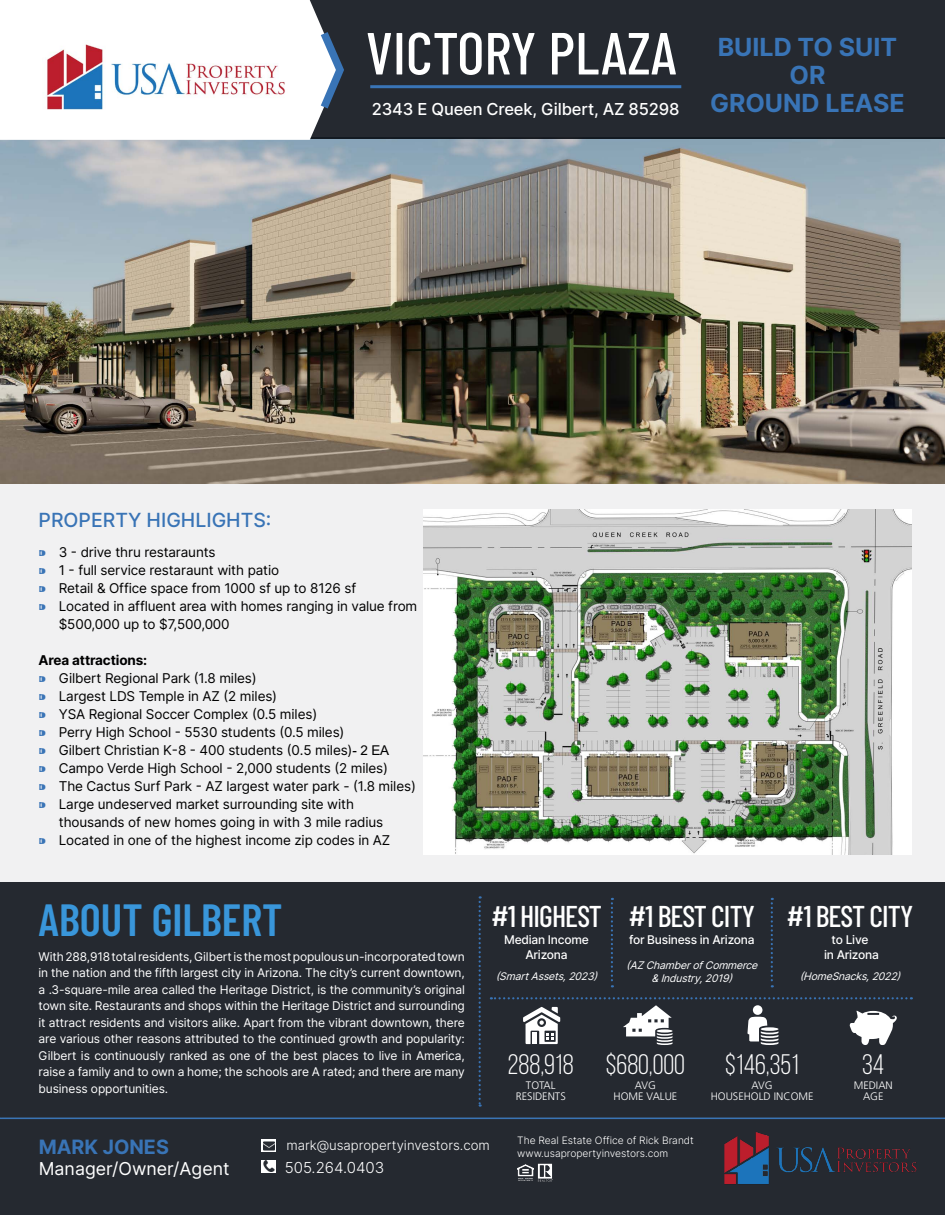
<style>
.page{position:relative;width:945px;height:1215px;background:#fff}
.page>*{position:absolute;margin:0;border:0;box-sizing:border-box;transform-origin:0 0}
.t1{font:500 59.25px "Barlow Condensed";color:#fff}
.t2{font:600 45px "Barlow Condensed";color:#3996da}
.t3{font:500 30px "Barlow Condensed";letter-spacing:-.03em;color:#fff}
.t4{font:28.2px "Bebas Neue";color:#fff}
.t5{font:700 24.9px/27.8px "Inter";color:#3974b6;text-align:center}
.t6{font:700 19.8px "Inter";color:#3974b6}
.t7{font:500 19.5px "Inter";color:#3974b6}
.t8{font:17.7px "Inter";color:#fff}
.t9{font:500 16.5px "Inter";letter-spacing:-.01em;color:#fff}
.t10{font:300 15.15px "Inter";color:#fff}
.t11{font:13.5px/18px "Inter";letter-spacing:-.01em;color:#000}
.t12{font:300 13.2px "Inter";color:#fff}
.t13{font:12px/16.5px "Inter";letter-spacing:-.01em;color:#fff;text-align:justify}
.t14{font:500 12px/14.4px "Inter";letter-spacing:-.02em;color:#fff;text-align:center}
.t15{font:10.8px/10.8px "Frutiger LT 45 Lt";color:#fff;text-align:center}
.t16{font:italic 10.5px/12.6px "Inter";color:#fff;text-align:center}
.t17{font:300 10.2px/12.3px "Inter";color:#fff}
.s1{color:#3974b6}
.s2{font-weight:700}
.s3{font-family:"Arial"}
</style>
<div class="page">
<img style="left:0;top:139px;width:945px;height:345px">
<div style="left:294px;top:1px;width:651px;height:138px;background:#252930"></div>
<svg style="left:0;top:0;width:340px;height:140px"></svg>
<img style="left:42px;top:40px;width:246px;height:75px">
<svg style="left:314px;top:24px;width:30px;height:93px"></svg>
<hr style="left:370px;top:85px;width:311px;height:3px;background:#3974b6">
<div style="left:1px;top:1118px;width:943px;height:96px;background:#252930"></div>
<div style="left:0;top:1117px;width:945px;height:98px;border:2px solid #252930"></div>
<div style="left:1px;top:883px;width:943px;height:233px;background:#252930"></div>
<div style="left:0;top:882px;width:945px;height:235px;border:2px solid #252930"></div>
<div style="left:0;top:484px;width:945px;height:398px;background:#f1f1f2"></div>
<svg style="left:479px;top:896px;width:2px;height:211px"></svg>
<svg style="left:611px;top:898px;width:2px;height:89px"></svg>
<svg style="left:771px;top:898px;width:2px;height:89px"></svg>
<svg style="left:491px;top:997px;width:421px;height:2px"></svg>
<svg style="left:623px;top:1005px;width:50px;height:40px"></svg>
<svg style="left:657px;top:1029px;width:16px;height:4px"></svg>
<div style="left:753px;top:1005px;width:9px;height:10px;background:#fff;border-radius:50%"></div>
<svg style="left:747px;top:1017px;width:31px;height:28px"></svg>
<svg style="left:761px;top:1027px;width:17px;height:4px"></svg>
<svg style="left:850px;top:1011px;width:47px;height:34px"></svg>
<svg style="left:523px;top:1007px;width:37px;height:37px"></svg>
<hr style="left:0;top:1118px;width:945px;height:1px;background:#3974b6">
<img style="left:724px;top:1132px;width:193px;height:52px">
<img style="left:537px;top:1163px;width:16px;height:19px">
<img style="left:517px;top:1164px;width:16px;height:17px">
<svg style="left:261px;top:1139px;width:15px;height:13px"></svg>
<svg style="left:263px;top:1140px;width:11px;height:11px"></svg>
<div style="left:261px;top:1160px;width:15px;height:13px;background:#fff"></div>
<svg style="left:263px;top:1161px;width:11px;height:11px"></svg>
<img style="left:424px;top:510px;width:488px;height:344px">
<h1 class="t1" style="left:366px;top:11px;width:312px">VICTORY PLAZA</h1>
<p class="t9" style="left:372px;top:97px;width:309px">2343 E Queen Creek, Gilbert, AZ 85298</p>
<h3 class="t5" style="left:710px;top:33px;width:196px">BUILD TO SUIT<br>OR<br>GROUND LEASE</h3>
<h3 class="t7" style="left:39px;top:505px;width:234px">PROPERTY HIGHLIGHTS:</h3>
<p class="t11" style="left:39px;top:542px;width:178px"><span class="s1">⁍</span> 3 - drive thru restaraunts</p>
<p class="t11" style="left:39px;top:560px;width:242px"><span class="s1">⁍</span> 1 - full service restaraunt with patio</p>
<p class="t11" style="left:39px;top:578px;width:319px"><span class="s1">⁍</span> Retail &amp; Office space from 1000 sf up to 8126 sf</p>
<p class="t11" style="left:39px;top:596px;width:380px"><span class="s1">⁍</span> Located in affluent area with homes ranging in value from</p>
<p class="t11" style="left:59px;top:614px;width:172px">$500,000 up to $7,500,000</p>
<p class="t11" style="left:39px;top:650px;width:379px"><span class="s2">Area attractions:<br></span><span class="s1">⁍</span> Gilbert Regional Park (1.8 miles)<br><span class="s1">⁍</span> Largest LDS Temple in AZ (2 miles)<br><span class="s1">⁍</span> YSA Regional Soccer Complex (0.5 miles)<br><span class="s1">⁍</span> Perry High School - 5530 students (0.5 miles)<br><span class="s1">⁍</span> Gilbert Christian K-8 - 400 students (0.5 miles)<span class="s3">- 2 EA<br></span><span class="s1">⁍</span> Campo Verde High School - 2,000 students (2 miles)<br><span class="s1">⁍</span> The Cactus Surf Park - AZ largest water park - (1.8 miles) <span class="s1">⁍</span> Large undeserved market surrounding site with</p>
<p class="t11" style="left:39px;top:830px;width:353px"><span class="s1">⁍</span> Located in one of the highest income zip codes in AZ</p>
<p class="t11" style="left:59px;top:812px;width:326px">thousands of new homes going in with 3 mile radius</p>
<h2 class="t2" style="left:39px;top:887px;width:245px">ABOUT GILBERT</h2>
<p class="t13" style="left:39px;top:948px;width:428px">With 288,918 total residents, Gilbert is the most populous un-incorporated town in the nation and the fifth largest city in Arizona. The city’s current downtown, a .3-square-mile area called the Heritage District, is the community’s original town site. Restaurants and shops within the Heritage District and surrounding it attract residents and visitors alike. Apart from the vibrant downtown, there are various other reasons attributed to the continued growth and popularity:<br>Gilbert is continuously ranked as one of the best places to live in America, raise a family and to own a home; the schools are A rated; and there are many business opportunities.</p>
<h3 class="t3" style="left:491px;top:894px;width:424px">#1 HIGHEST #1 BEST CITY #1 BEST CITY</h3>
<p class="t14" style="left:504px;top:933px;width:86px">Median Income<br>Arizona</p>
<p class="t14" style="left:629px;top:933px;width:127px">for Business in Arizona</p>
<p class="t14" style="left:824px;top:933px;width:56px">to Live<br>in Arizona</p>
<p class="t16" style="left:496px;top:970px;width:107px">(SmartAssets,2023)</p>
<p class="t16" style="left:626px;top:959px;width:137px">(AZChamberofCommerce &amp;Industry,2019)</p>
<p class="t16" style="left:800px;top:970px;width:106px">(HomeSnacks,2022)</p>
<h3 class="t4" style="left:508px;top:1049px;width:67px">288,918</h3>
<p class="t15" style="left:516px;top:1080px;width:51px">TOTAL<br>RESIDENTS</p>
<h3 class="t4" style="left:606px;top:1049px;width:80px">$680,000</h3>
<p class="t15" style="left:614px;top:1080px;width:65px">AVG<br>HOME VALUE</p>
<h3 class="t4" style="left:725px;top:1049px;width:75px">$146,351</h3>
<p class="t15" style="left:711px;top:1080px;width:104px">AVG<br>HOUSEHOLD INCOME</p>
<h3 class="t4" style="left:862px;top:1049px;width:23px">34</h3>
<p class="t15" style="left:854px;top:1080px;width:41px">MEDIAN<br>AGE</p>
<h3 class="t6" style="left:39px;top:1132px;width:132px">MARK JONES</h3>
<h3 class="t8" style="left:39px;top:1155px;width:192px">Manager/Owner/Agent</h3>
<p class="t12" style="left:286px;top:1136px;width:205px">mark@usapropertyinvestors.com</p>
<p class="t10" style="left:285px;top:1156px;width:101px">505.264.0403</p>
<p class="t17" style="left:517px;top:1134px;width:178px">The Real Estate Office of Rick Brandt www.usapropertyinvestors.com</p>
</div>
